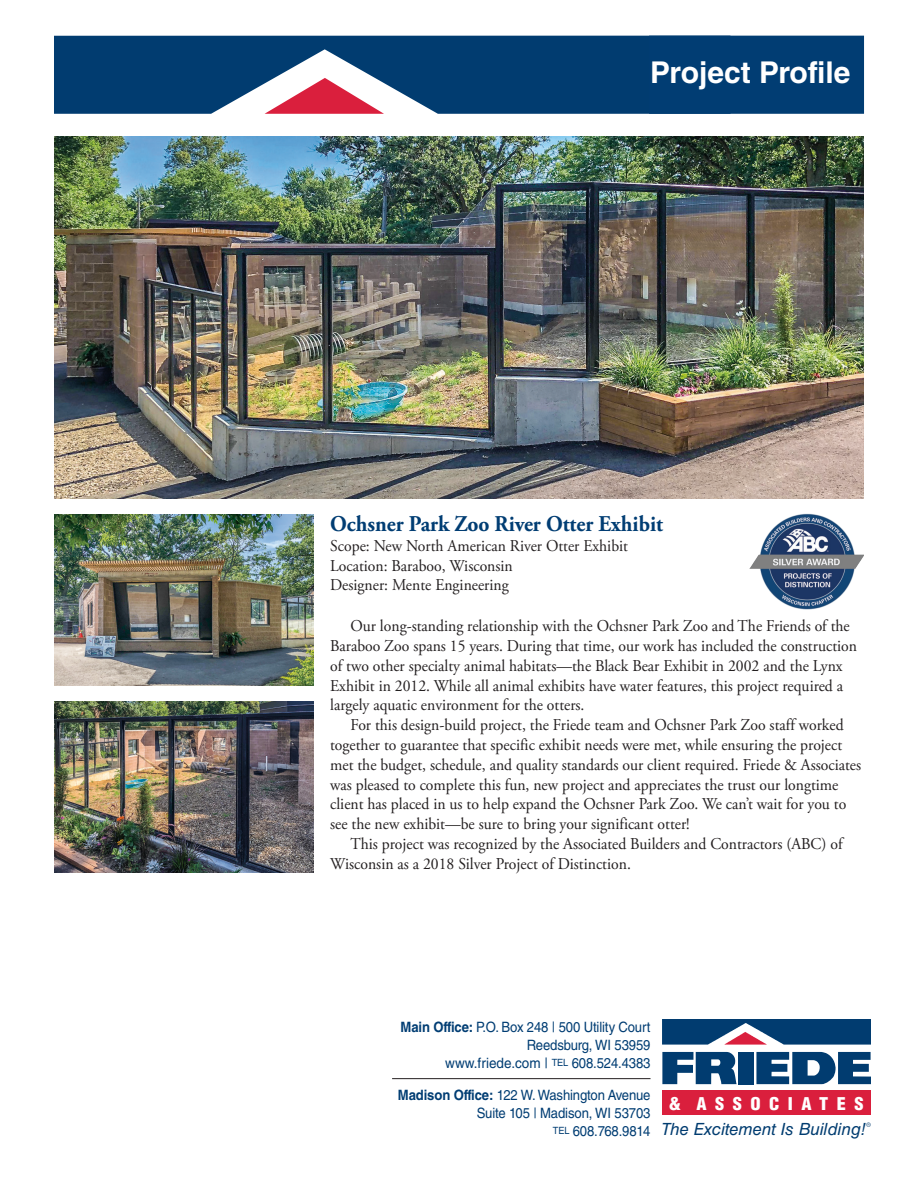
<style>
.page{position:relative;width:918px;height:1188px;background:#fff}
.page>*{position:absolute;margin:0;border:0;box-sizing:border-box;transform-origin:0 0}
.t1{font:700 30px "Helvetica LT Std";color:#fff}
.Text{font:700 22.5px "Adobe Garamond Pro";color:#013d73;scale:.95 1}
.t2{font:900 condensed 17.1px "Helvetica LT Std";letter-spacing:.46em;color:#fff;scale:1.07 1}
.t3{font:italic 16.8px "Helvetica LT Std";color:#013c70}
.Text-2{font:16.5px/19.8px "Adobe Garamond Pro";color:#231f20;scale:.95 1}
.Headline{font:14.25px/18px "Helvetica LT Std";letter-spacing:-.01em;color:#013d73;text-align:right;scale:.92 1}
.Headline-2{font:14.25px "Helvetica LT Std";letter-spacing:-.01em;color:#013d73;scale:.95 1}
.s1{font-weight:700}
.s2{font-size:10.05px}
</style>
<div class="page">
<svg style="left:54px;top:36px;width:595px;height:78px;background:#28517e"></svg>
<div style="left:649px;top:36px;width:215px;height:78px;background:#013d73;border:2px solid #013d73"></div>
<img style="left:54px;top:136px;width:810px;height:363px">
<img style="left:54px;top:702px;width:259px;height:171px">
<img style="left:54px;top:515px;width:259px;height:171px">
<div style="left:662px;top:1091px;width:209px;height:24px;background:#da1f3d"></div>
<svg style="left:662px;top:1020px;width:209px;height:25px;background:#2b527e"></svg>
<svg style="left:662px;top:1052px;width:75px;height:32px"></svg>
<div style="left:738px;top:1052px;width:15px;height:32px;background:#013c70"></div>
<svg style="left:756px;top:1052px;width:115px;height:32px"></svg>
<hr style="left:392px;top:1078px;width:259px;height:1px;background:#231f20">
<img style="left:749px;top:513px;width:115px;height:97px">
<p class="t1" style="left:650px;top:55px;width:202px">Project Profile</p>
<p class="Text" style="left:330px;top:511px;width:352px">Ochsner Park Zoo River Otter Exhibit</p>
<p class="Text-2" style="left:330px;top:536px;width:315px">Scope: New North American River Otter Exhibit</p>
<p class="Text-2" style="left:330px;top:556px;width:194px">Location: Baraboo, Wisconsin</p>
<p class="Text-2" style="left:330px;top:576px;width:190px">Designer: Mente Engineering</p>
<p class="Text-2" style="left:330px;top:617px;width:556px;text-indent:20px">Our long-standing relationship with the Ochsner Park Zoo and The Friends of the Baraboo Zoo spans 15 years. During that time, our work has included the construction of two other specialty animal habitats—the Black Bear Exhibit in 2002 and the Lynx Exhibit in 2012. While all animal exhibits have water features, this project required a largely aquatic environment for the otters.</p>
<p class="Text-2" style="left:330px;top:716px;width:560px;text-indent:20px">For this design-build project, the Friede team and Ochsner Park Zoo staff worked together to guarantee that specific exhibit needs were met, while ensuring the project met the budget, schedule, and quality standards our client required. Friede &amp; Associates was pleased to complete this fun, new project and appreciates the trust our longtime client has placed in us to help expand the Ochsner Park Zoo. We can’t wait for you to see the new exhibit—be sure to bring your significant otter!</p>
<p class="Text-2" style="left:330px;top:834px;width:541px;text-indent:20px">This project was recognized by the Associated Builders and Contractors (ABC) of<br>Wisconsin as a 2018 Silver Project of Distinction.</p>
<p class="Headline" style="left:401px;top:1018px;width:273px"><span class="s1">Main Office:</span> P.O. Box 248 | 500 Utility Court</p>
<p class="Headline" style="left:527px;top:1036px;width:136px">Reedsburg, WI 53959</p>
<p class="Headline-2" style="left:445px;top:1054px;width:218px">www.friede.com | <span class="s2">tel</span> 608.524.4383</p>
<p class="Headline" style="left:398px;top:1086px;width:276px"><span class="s1">Madison Office:</span> 122 W. Washington Avenue<br>Suite 105 | Madison, WI 53703</p>
<p class="Headline" style="left:553px;top:1122px;width:108px"><span class="s2">tel</span> 608.768.9814</p>
<p class="t2" style="left:669px;top:1093px;width:183px">&amp; ASSOCIATES</p>
<p class="t3" style="left:661px;top:1119px;width:212px">The Excitement Is Building! <sup>®</sup></p>
</div>
